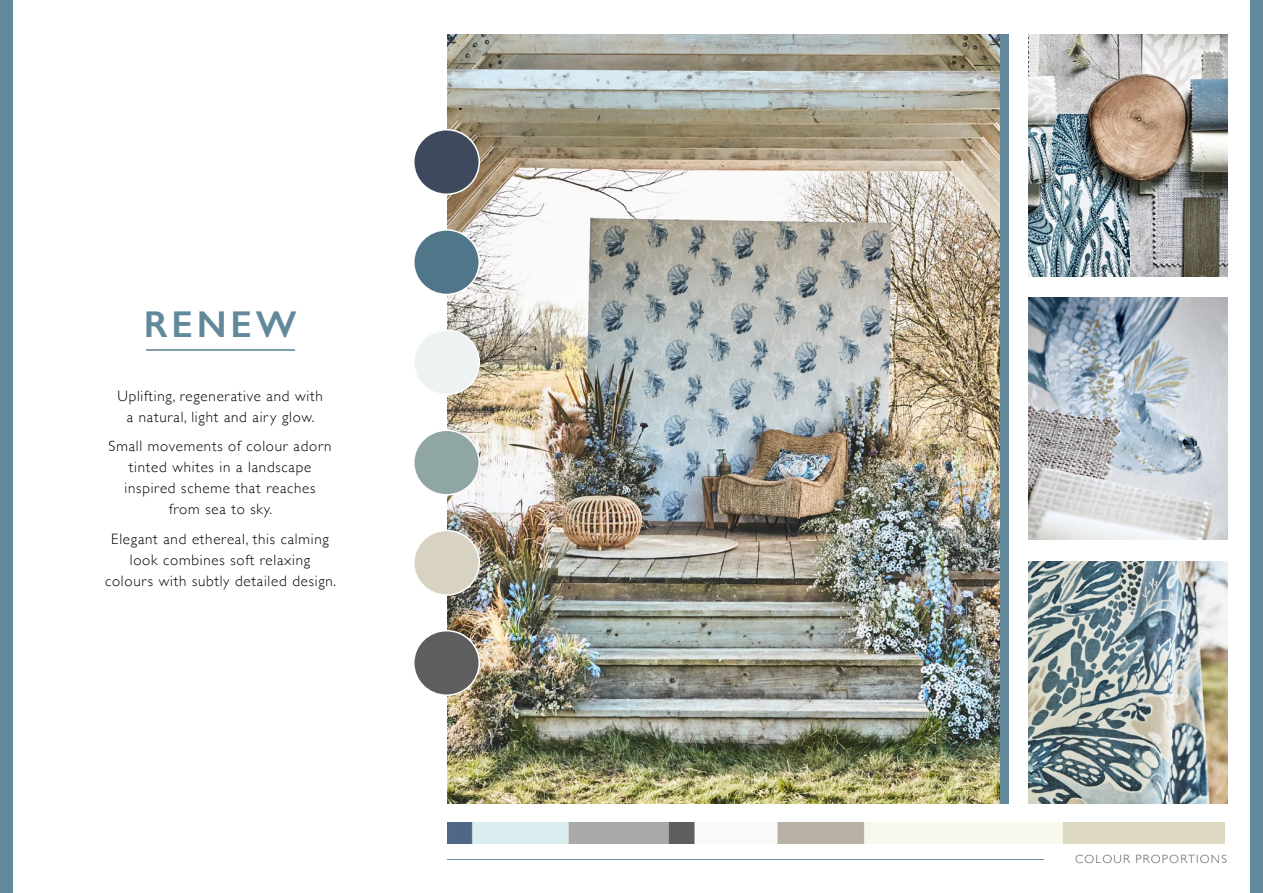
<style>
.page{position:relative;width:1263px;height:893px;background:#fff}
.page>*{position:absolute;margin:0;border:0;box-sizing:border-box;transform-origin:0 0}
.t1{font:600 37.5px "Gill Sans";letter-spacing:.1em;color:#61899b}
.t2{font:300 15px/21px "Gill Sans";letter-spacing:.05em;color:#000;text-align:center}
.t3{font:300 12px "Gill Sans";letter-spacing:.1em;color:#575756}
</style>
<div class="page">
<img style="left:1028px;top:298px;width:199px;height:242px">
<img style="left:1028px;top:34px;width:199px;height:242px">
<img style="left:1028px;top:562px;width:199px;height:242px">
<img style="left:448px;top:34px;width:552px;height:770px">
<div style="left:1000px;top:34px;width:9px;height:770px;background:#61899b"></div>
<div style="left:0;top:0;width:12px;height:893px;background:#61899b"></div>
<hr style="left:146px;top:350px;width:148px;height:1px;background:#809eae">
<img style="left:448px;top:822px;width:776px;height:21px">
<hr style="left:448px;top:859px;width:596px;height:1px;background:#5e9598">
<div style="left:1250px;top:0;width:13px;height:893px;background:#61899b"></div>
<div style="left:414px;top:130px;width:65px;height:64px;background:#3e495e;border-radius:50%"></div>
<div style="left:413px;top:129px;width:67px;height:66px;border:2px solid #fff;border-radius:50%"></div>
<div style="left:414px;top:230px;width:65px;height:64px;background:#507789;border-radius:50%"></div>
<div style="left:413px;top:229px;width:67px;height:66px;border:2px solid #fff;border-radius:50%"></div>
<div style="left:414px;top:330px;width:65px;height:65px;background:#edf2f2;border-radius:50%"></div>
<div style="left:413px;top:329px;width:67px;height:66px;border:2px solid #fff;border-radius:50%"></div>
<div style="left:414px;top:430px;width:65px;height:65px;background:#90a6a5;border-radius:50%"></div>
<div style="left:413px;top:430px;width:67px;height:66px;border:2px solid #fff;border-radius:50%"></div>
<div style="left:414px;top:530px;width:65px;height:65px;background:#d8d2c2;border-radius:50%"></div>
<div style="left:413px;top:530px;width:67px;height:66px;border:2px solid #fff;border-radius:50%"></div>
<div style="left:414px;top:631px;width:65px;height:64px;background:#5e5e5e;border-radius:50%"></div>
<div style="left:413px;top:630px;width:67px;height:66px;border:2px solid #fff;border-radius:50%"></div>
<h1 class="t1" style="left:144px;top:302px;width:154px">RENEW</h1>
<p class="t2" style="left:117px;top:385px;width:207px">Uplifting, regenerative and with a natural, light and airy glow.</p>
<p class="t2" style="left:109px;top:435px;width:224px">Small movements of colour adorn tinted whites in a landscape inspired scheme that reaches from sea to sky.</p>
<p class="t2" style="left:105px;top:528px;width:233px">Elegant and ethereal, this calming look combines soft relaxing colours with subtly detailed design.</p>
<p class="t3" style="left:1075px;top:850px;width:153px">COLOUR PROPORTIONS</p>
</div>
